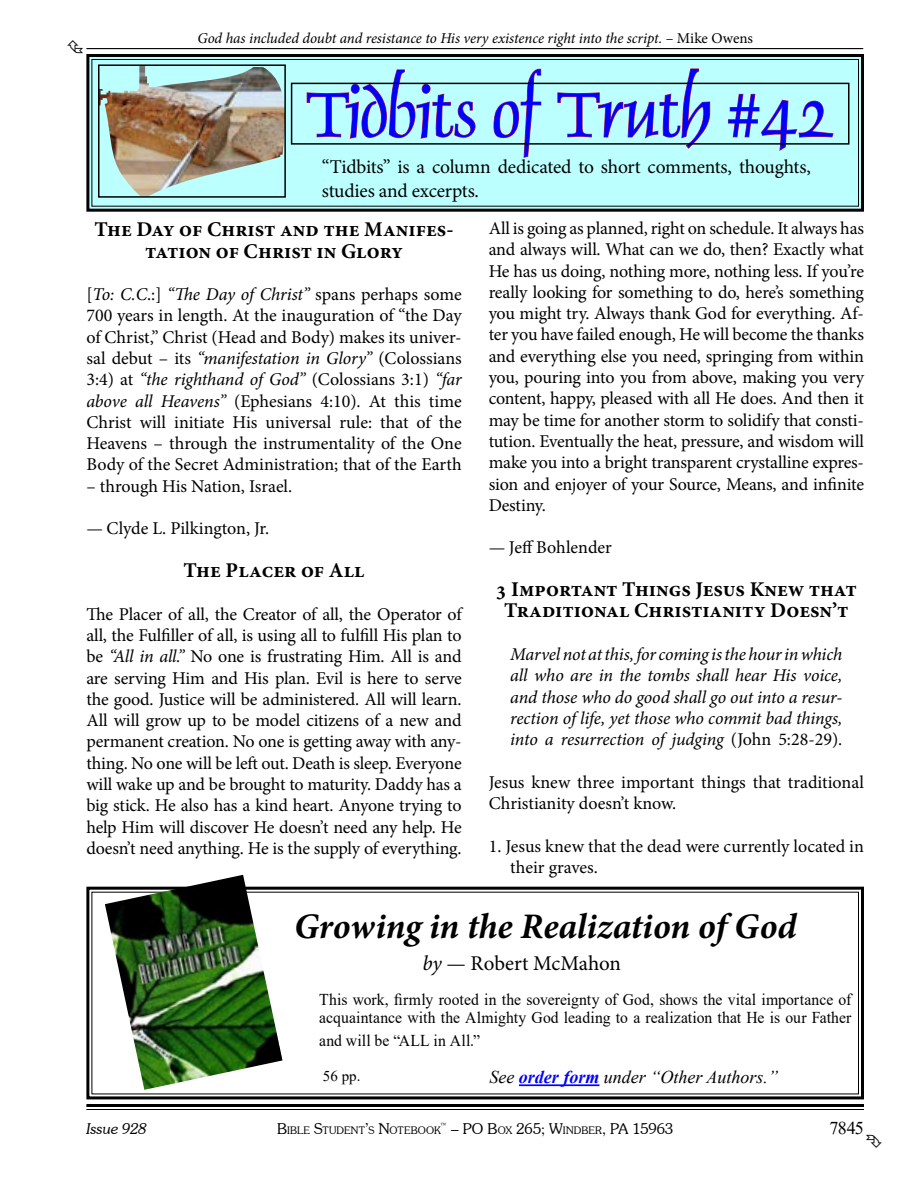
<style>
.page{position:relative;width:918px;height:1188px;background:#fff}
.page>*{position:absolute;margin:0;border:0;box-sizing:border-box;transform-origin:0 0}
.t1{font:72px "Dauphin Plain";letter-spacing:-.01em;color:#00f}
.t2{font:italic 700 36px "Minion Pro";letter-spacing:.01em;color:#000}
.t3{font:700 21px/21.3px "Minion Pro";color:#000;text-align:center}
.t4{font:21px "Minion Pro";color:#000}
.t5{font:19.5px/23.4px "Minion Pro";letter-spacing:-.015em;color:#000}
.t6{font:18px/21.3px "Minion Pro";letter-spacing:-.005em;color:#000;text-align:justify}
.t7{font:italic 18px/21.3px "Minion Pro";letter-spacing:-.01em;color:#000;text-align:justify}
.t8{font:italic 18px "Times New Roman";color:#000}
.t9{font:18px "Times New Roman";color:#000}
.t10{font:16.5px/18px "Times New Roman";letter-spacing:.005em;color:#000;scale:.95 1}
.t11{font:italic 15px "Minion Pro";letter-spacing:-.005em;color:#000}
.t12{font:300 15px "Souvenir IT Cby BT";color:#000}
.t13{font:italic 300 15px "Souvenir IT Cby BT";color:#000}
.t14{font:15px "Times New Roman";color:#000}
.t15{font:300 10.5px "Souvenir IT Cby BT";letter-spacing:.015em;color:#000}
.t16{font:300 8.7px "Souvenir IT Cby BT";color:#000}
.s1{font-style:normal}
.s2{font-style:italic}
.s3{font-weight:700;color:#00f}
.s4{font-size:15px}
.s5{font-size:10.5px}
</style>
<div class="page">
<hr style="left:86px;top:1104px;width:778px;height:3px;background:#000">
<hr style="left:86px;top:1109px;width:778px;height:1px;background:#000">
<hr style="left:86px;top:48px;width:777px;height:1px;background:#000">
<svg style="left:86px;top:54px;width:778px;height:158px"></svg>
<div style="left:91px;top:59px;width:768px;height:148px;border:1px solid #000"></div>
<div style="left:292px;top:83px;width:557px;height:61px;background:#bcffff"></div>
<svg style="left:306px;top:69px;width:170px;height:70px"></svg>
<svg style="left:493px;top:68px;width:49px;height:90px"></svg>
<svg style="left:557px;top:68px;width:153px;height:81px"></svg>
<svg style="left:728px;top:94px;width:106px;height:58px"></svg>
<div style="left:291px;top:83px;width:559px;height:62px;border:2px solid #000"></div>
<img style="left:101px;top:67px;width:182px;height:128px">
<div style="left:98px;top:64px;width:188px;height:134px;border:2px solid #000"></div>
<svg style="left:86px;top:886px;width:778px;height:214px"></svg>
<hr style="left:519px;top:1084px;width:80px;height:2px;background:#00f">
<img style="left:105px;top:875px;width:178px;height:215px">
<p class="t11" style="left:197px;top:28px;width:557px">God has included doubt and resistance to His very existence right into the script. <span class="s1">– Mike Owens</span></p>
<h1 class="t1" style="left:306px;top:69px;width:530px">Tidbits of Truth #42</h1>
<p class="t5" style="left:322px;top:155px;width:490px">“Tidbits” is a column dedicated to short comments, thoughts, studies and excerpts.</p>
<p class="t3" style="left:94px;top:219px;width:361px">The Day of Christ and the Manifes&shy;tation of Christ in Glory</p>
<p class="t6" style="left:86px;top:284px;width:377px">[<span class="s2">To: C.C</span>.:] <span class="s2">“The Day of Christ”</span> spans perhaps some 700 years in length. At the inauguration of “the Day of Christ,” Christ (Head and Body) makes its univer&shy;sal debut – its <span class="s2">“manifestation in Glory”</span> (Colossians 3:4) at <span class="s2">“the righthand of God”</span> (Colossians 3:1) <span class="s2">“far above all Heavens”</span> (Ephesians 4:10). At this time Christ will initiate His universal rule: that of the Heavens – through the instrumentality of the One Body of the Secret Administration; that of the Earth</p>
<p class="t6" style="left:86px;top:475px;width:207px">– through His Nation, Israel.</p>
<p class="t6" style="left:86px;top:518px;width:184px">— Clyde L. Pilkington, Jr.</p>
<p class="t3" style="left:183px;top:559px;width:183px">The Placer of All</p>
<p class="t6" style="left:86px;top:603px;width:379px">The Placer of all, the Creator of all, the Operator of all, the Fulfiller of all, is using all to fulfill His plan to be <span class="s2">“All in all.”</span> No one is frustrating Him. All is and are serving Him and His plan. Evil is here to serve the good. Justice will be administered. All will learn.<br>All will grow up to be model citizens of a new and permanent creation. No one is getting away with any&shy;thing. No one will be left out. Death is sleep. Everyone will wake up and be brought to maturity. Daddy has a big stick. He also has a kind heart. Anyone trying to help Him will discover He doesn’t need any help. He doesn’t need anything. He is the supply of everything.</p>
<p class="t6" style="left:489px;top:218px;width:377px">All is going as planned, right on schedule. It always has and always will. What can we do, then? Exactly what He has us doing, nothing more, nothing less. If you’re really looking for something to do, here’s something you might try. Always thank God for everything. Af&shy;ter you have failed enough, He will become the thanks and everything else you need, springing from within you, pouring into you from above, making you very content, happy, pleased with all He does. And then it may be time for another storm to solidify that consti&shy;tution. Eventually the heat, pressure, and wisdom will make you into a bright transparent crystalline expres&shy;sion and enjoyer of your Source, Means, and infinite Destiny.</p>
<p class="t6" style="left:489px;top:537px;width:125px">— Jeff Bohlender</p>
<p class="t3" style="left:496px;top:579px;width:363px">3 Important Things Jesus Knew that<br>Traditional Christianity Doesn’t</p>
<p class="t7" style="left:510px;top:644px;width:334px">Marvel not at this, for coming is the hour in which all who are in the tombs shall hear His voice, and those who do good shall go out into a resur&shy;rection of life, yet those who commit bad things, into a resurrection of judging <span class="s1">(John 5:28-29).</span></p>
<p class="t6" style="left:489px;top:772px;width:377px">Jesus knew three important things that traditional<br>Christianity doesn’t know.</p>
<p class="t6" style="left:510px;top:835px;width:355px;text-indent:-22px">1. Jesus knew that the dead were currently located in their graves.</p>
<h2 class="t2" style="left:294px;top:901px;width:505px">Growing in the Realization of God</h2>
<p class="t4" style="left:423px;top:949px;width:200px"><span class="s2">by</span> — Robert McMahon</p>
<p class="t10" style="left:319px;top:990px;width:562px">This work, firmly rooted in the sovereignty of God, shows the vital importance of acquaintance with the Almighty God leading to a realization that He is our Father</p>
<p class="t10" style="left:319px;top:1031px;width:171px">and will be “ALL in All.”</p>
<p class="t14" style="left:323px;top:1066px;width:39px">56 pp.</p>
<p class="t8" style="left:489px;top:1065px;width:290px">See <span class="s3">order form</span> under “Other Authors.”</p>
<p class="t15" style="left:277px;top:1124px;width:165px"><span class="s4">B</span>IBLE <span class="s4">S</span>TUDENT<span class="s4">’</span>S <span class="s4">N</span>OTEBOOK</p>
<p class="t9" style="left:829px;top:1115px;width:36px">7845</p>
<p class="t16" style="left:440px;top:1121px;width:9px">™</p>
<p class="t13" style="left:86px;top:1119px;width:62px">Issue 928</p>
<p class="t12" style="left:451px;top:1119px;width:224px">– PO B<span class="s5">OX</span> 265; W<span class="s5">INDBER</span>, PA 15963</p>
</div>
